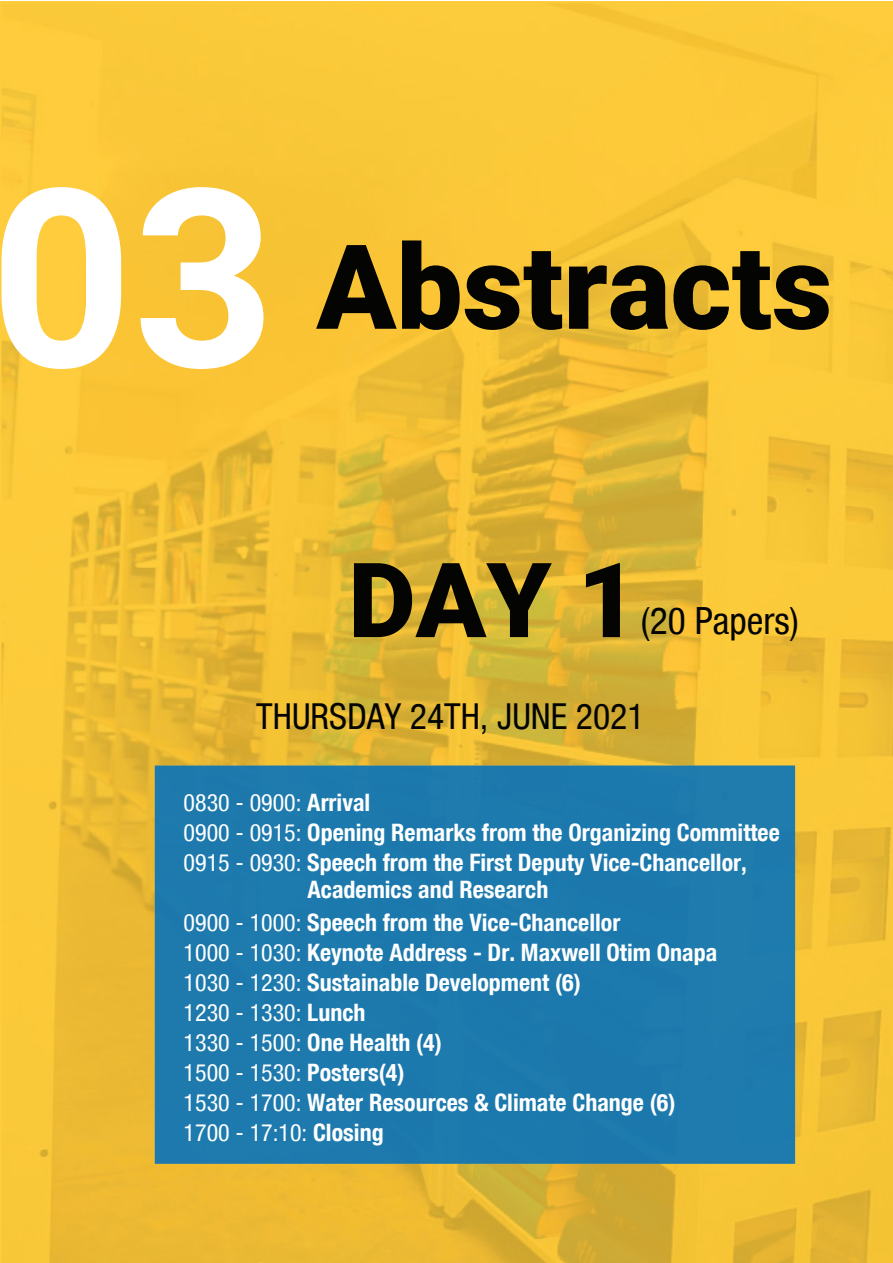
<style>
.page{position:relative;width:893px;height:1263px;background:#fff}
.page>*{position:absolute;margin:0;border:0;box-sizing:border-box;transform-origin:0 0}
.t1{font:900 103.95px "Roboto";color:#040503}
.t2{font:condensed 37.5px "Helvetica Neue Condensed";color:#040503}
.t3{font:condensed 35.7px "Helvetica Neue Condensed";color:#040503}
.t4{font:700 condensed 24px/30px "Helvetica Neue Condensed";color:#fff}
.t5{font:15px "Roboto";color:#f4f6f5}
.s1{font-weight:400}
</style>
<div class="page">
<img style="left:2px;top:3px;width:891px;height:1260px">
<svg style="left:316px;top:240px;width:246px;height:90px;background:#81661d"></svg>
<svg style="left:569px;top:251px;width:260px;height:79px;background:#79621c"></svg>
<div style="left:155px;top:765px;width:640px;height:399px;background:#1d7aad"></div>
<svg style="left:2px;top:187px;width:261px;height:182px"></svg>
<h1 class="t1" style="left:348px;top:527px;width:291px">DAY 1</h1>
<h2 class="t2" style="left:641px;top:599px;width:160px">(20 Papers)</h2>
<h3 class="t3" style="left:256px;top:696px;width:390px">THURSDAY 24TH, JUNE 2021</h3>
<p class="t4" style="left:184px;top:787px;width:598px"><span class="s1">0830 - 0900:</span> Arrival<br><span class="s1">0900 - 0915:</span> Opening Remarks from the Organizing Committee<br><span class="s1">0915 - 0930:</span> Speech from the First Deputy Vice-Chancellor,</p>
<p class="t4" style="left:184px;top:907px;width:535px"><span class="s1">0900 - 1000:</span> Speech from the Vice-Chancellor<br><span class="s1">1000 - 1030:</span> Keynote Address - Dr. Maxwell Otim Onapa <span class="s1">1030 - 1230:</span> Sustainable Development (6)<br><span class="s1">1230 - 1330:</span> Lunch<br><span class="s1">1330 - 1500:</span> One Health (4)<br><span class="s1">1500 - 1530:</span> Posters(4)<br><span class="s1">1530 - 1700:</span> Water Resources &amp; Climate Change (6)<br><span class="s1">1700 - 17:10:</span> Closing</p>
<p class="t4" style="left:308px;top:874px;width:242px">Academics and Research</p>
<p class="t5" style="left:376px;top:967px;width:5px">.</p>
</div>
